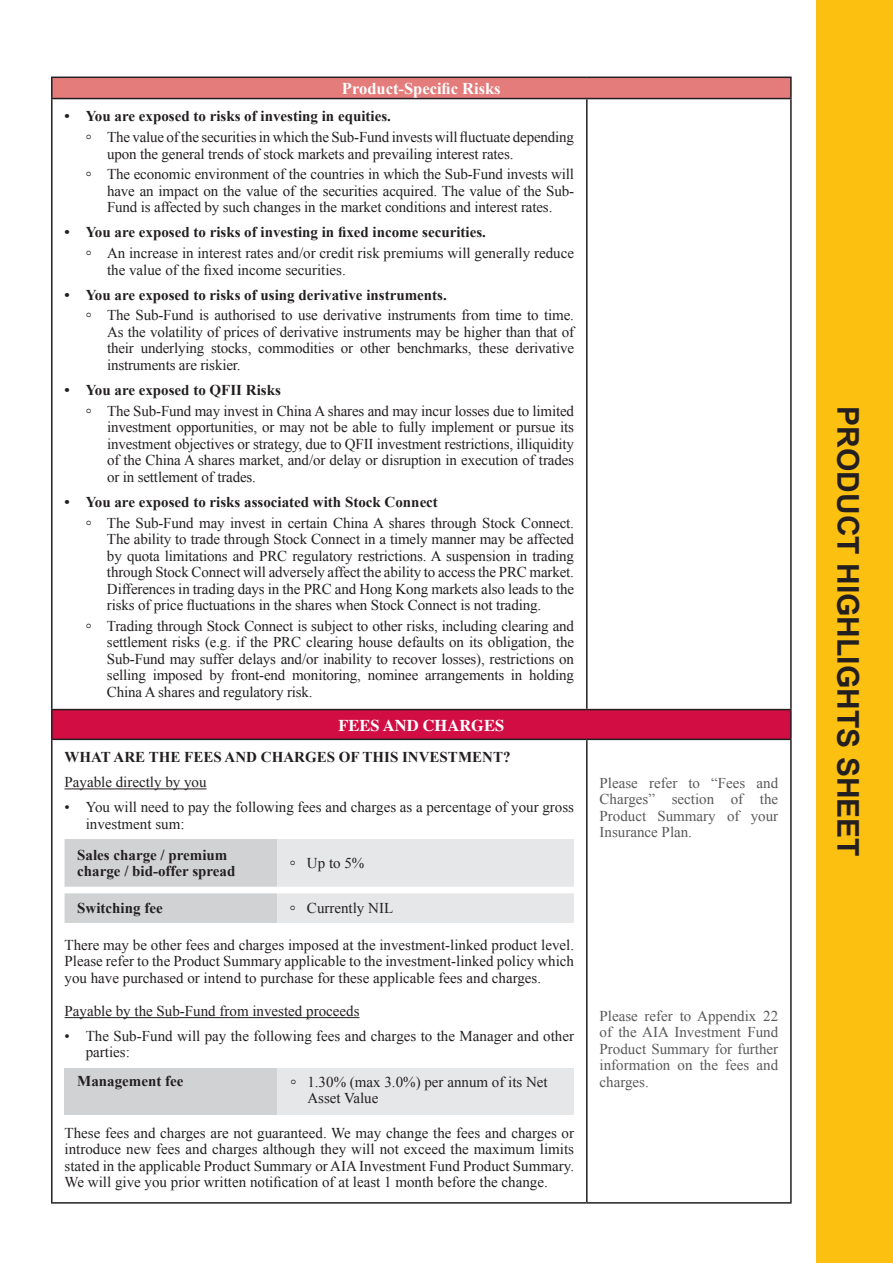
<style>
.page{position:relative;width:893px;height:1263px;background:#fff}
.page>*{position:absolute;margin:0;border:0;box-sizing:border-box;transform-origin:0 0}
.t1{font:700 30px "Arial";color:#231f20}
.t2{font:700 16.5px "Times New Roman";color:#fff}
.t3{font:700 16.5px "Times";color:#fff}
.t4{font:15px/16.5px "Times New Roman";color:#231f20;text-align:justify}
.t5{font:700 15px/16.5px "Times New Roman";color:#231f20}
.t6{font:15px/16.5px "Times New Roman";color:#57585a;text-align:justify}
</style>
<div class="page">
<div style="left:816px;top:0;width:77px;height:1263px;background:#fcc011"></div>
<div style="left:52px;top:77px;width:739px;height:22px;background:#e47c7b"></div>
<div style="left:52px;top:709px;width:739px;height:30px;background:#d20d44"></div>
<hr style="left:51px;top:78px;width:2px;height:20px;background:#231f20">
<hr style="left:790px;top:78px;width:2px;height:20px;background:#231f20">
<hr style="left:587px;top:98px;width:205px;height:1px;background:#231f20">
<hr style="left:790px;top:99px;width:2px;height:610px;background:#231f20">
<hr style="left:51px;top:710px;width:2px;height:29px;background:#231f20">
<hr style="left:587px;top:709px;width:205px;height:1px;background:#231f20">
<hr style="left:790px;top:710px;width:2px;height:29px;background:#231f20">
<hr style="left:51px;top:739px;width:536px;height:1px;background:#231f20">
<hr style="left:51px;top:740px;width:2px;height:462px;background:#231f20">
<hr style="left:587px;top:739px;width:205px;height:1px;background:#231f20">
<hr style="left:586px;top:740px;width:2px;height:462px;background:#231f20">
<hr style="left:790px;top:740px;width:2px;height:462px;background:#231f20">
<hr style="left:51px;top:1202px;width:536px;height:1px;background:#231f20">
<hr style="left:587px;top:1202px;width:205px;height:1px;background:#231f20">
<hr style="left:51px;top:77px;width:536px;height:1px;background:#231f20">
<hr style="left:587px;top:77px;width:205px;height:1px;background:#231f20">
<hr style="left:51px;top:98px;width:536px;height:1px;background:#231f20">
<hr style="left:51px;top:99px;width:2px;height:610px;background:#231f20">
<hr style="left:586px;top:99px;width:2px;height:610px;background:#231f20">
<hr style="left:51px;top:709px;width:536px;height:1px;background:#231f20">
<hr style="left:65px;top:788px;width:142px;height:1px;background:#231f20">
<hr style="left:65px;top:1017px;width:294px;height:1px;background:#231f20">
<svg style="left:65px;top:839px;width:509px;height:84px;background:#dfe0e2"></svg>
<div style="left:65px;top:1068px;width:213px;height:46px;background:#d1d2d4"></div>
<div style="left:278px;top:1068px;width:296px;height:46px;background:#e6e7e9"></div>
<p class="t2" style="left:342px;top:77px;width:160px">Product-Specific Risks</p>
<p class="t5" style="left:65px;top:108px;width:328px">• You are exposed to risks of investing in equities.</p>
<p class="t4" style="left:107px;top:129px;width:469px;text-indent:-21px">° The value of the securities in which the Sub-Fund invests will fluctuate depending upon the general trends of stock markets and prevailing interest rates.</p>
<p class="t4" style="left:107px;top:166px;width:469px;text-indent:-21px">° The economic environment of the countries in which the Sub-Fund invests will have an impact on the value of the securities acquired. The value of the Sub-Fund is affected by such changes in the market conditions and interest rates.</p>
<p class="t5" style="left:65px;top:224px;width:423px">• You are exposed to risks of investing in fixed income securities.</p>
<p class="t4" style="left:107px;top:245px;width:468px;text-indent:-21px">° An increase in interest rates and/or credit risk premiums will generally reduce the value of the fixed income securities.</p>
<p class="t5" style="left:64px;top:286px;width:384px">• You are exposed to risks of using derivative instruments.</p>
<p class="t4" style="left:107px;top:307px;width:469px;text-indent:-21px">° The Sub-Fund is authorised to use derivative instruments from time to time.<br>As the volatility of prices of derivative instruments may be higher than that of their underlying stocks, commodities or other benchmarks, these derivative instruments are riskier.</p>
<p class="t5" style="left:64px;top:381px;width:218px">• You are exposed to QFII Risks</p>
<p class="t4" style="left:107px;top:402px;width:469px;text-indent:-21px">° The Sub-Fund may invest in China A shares and may incur losses due to limited investment opportunities, or may not be able to fully implement or pursue its investment objectives or strategy, due to QFII investment restrictions, illiquidity of the China A shares market, and/or delay or disruption in execution of trades or in settlement of trades.</p>
<p class="t5" style="left:64px;top:493px;width:375px">• You are exposed to risks associated with Stock Connect</p>
<p class="t4" style="left:107px;top:514px;width:469px;text-indent:-21px">° The Sub-Fund may invest in certain China A shares through Stock Connect.<br>The ability to trade through Stock Connect in a timely manner may be affected by quota limitations and PRC regulatory restrictions. A suspension in trading through Stock Connect will adversely affect the ability to access the PRC market.<br>Differences in trading days in the PRC and Hong Kong markets also leads to the risks of price fluctuations in the shares when Stock Connect is not trading.</p>
<p class="t4" style="left:107px;top:617px;width:469px;text-indent:-21px">° Trading through Stock Connect is subject to other risks, including clearing and settlement risks (e.g. if the PRC clearing house defaults on its obligation, the Sub-Fund may suffer delays and/or inability to recover losses), restrictions on selling imposed by front-end monitoring, nominee arrangements in holding China A shares and regulatory risk.</p>
<p class="t3" style="left:338px;top:709px;width:167px">FEES AND CHARGES</p>
<p class="t5" style="left:65px;top:749px;width:447px">WHAT ARE THE FEES AND CHARGES OF THIS INVESTMENT?</p>
<p class="t4" style="left:65px;top:774px;width:144px">Payable directly by you</p>
<p class="t4" style="left:86px;top:799px;width:490px;text-indent:-21px">• You will need to pay the following fees and charges as a percentage of your gross investment sum:</p>
<p class="t5" style="left:77px;top:846px;width:160px">Sales charge / premium charge / bid-offer spread</p>
<p class="t4" style="left:290px;top:855px;width:76px">° Up to 5%</p>
<p class="t5" style="left:77px;top:899px;width:87px">Switching fee</p>
<p class="t4" style="left:290px;top:900px;width:105px">° Currently NIL</p>
<p class="t4" style="left:65px;top:936px;width:511px">There may be other fees and charges imposed at the investment-linked product level.<br>Please refer to the Product Summary applicable to the investment-linked policy which you have purchased or intend to purchase for these applicable fees and charges.</p>
<p class="t4" style="left:65px;top:1002px;width:296px">Payable by the Sub-Fund from invested proceeds</p>
<p class="t4" style="left:86px;top:1027px;width:490px;text-indent:-21px">• The Sub-Fund will pay the following fees and charges to the Manager and other parties:</p>
<p class="t5" style="left:77px;top:1073px;width:108px">Management fee</p>
<p class="t4" style="left:307px;top:1073px;width:242px;text-indent:-17px">° 1.30% (max 3.0%) per annum of its Net<br>Asset Value</p>
<p class="t4" style="left:65px;top:1124px;width:511px">These fees and charges are not guaranteed. We may change the fees and charges or introduce new fees and charges although they will not exceed the maximum limits stated in the applicable Product Summary or AIA Investment Fund Product Summary.<br>We will give you prior written notification of at least 1 month before the change.</p>
<p class="t6" style="left:600px;top:774px;width:180px">Please refer to “Fees and Charges” section of the Product Summary of your Insurance Plan.</p>
<p class="t6" style="left:600px;top:1007px;width:180px">Please refer to Appendix 22 of the AIA Investment Fund Product Summary for further information on the fees and charges.</p>
<h1 class="t1" style="left:868px;top:406px;width:452px;rotate:90deg">PRODUCT HIGHLIGHTS SHEET</h1>
</div>
